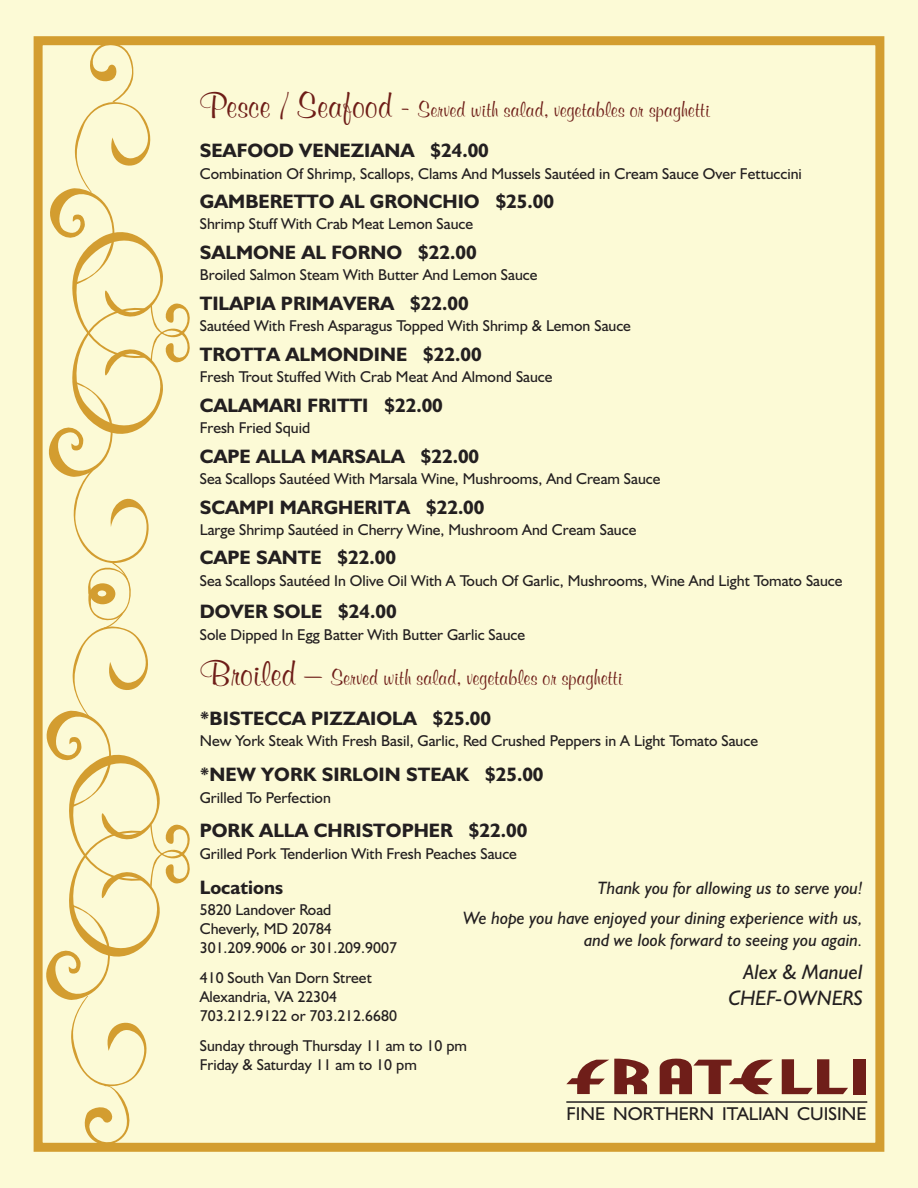
<style>
.page{position:relative;width:918px;height:1188px;background:#fcfad6}
.page>*{position:absolute;margin:0;border:0;box-sizing:border-box;transform-origin:0 0}
.t1{font:700 22.5px "Murray Hill BT";color:#6e1d18}
.t2{font:italic 21px/25.2px "Humanist 521 BT";color:#231f20;text-align:right}
.t3{font:700 19.5px "Humanist 521 BT";color:#231f20}
.t4{font:18.6px "Humanist 521 BT";color:#231f20}
.t5{font:italic 18px/30.3px "Humanist 521 BT";color:#231f20;text-align:right}
.t6{font:15.75px/18.9px "Humanist 521 BT";color:#231f20}
.s1{font-size:36px}
</style>
<div class="page">
<div style="left:34px;top:36px;width:850px;height:1116px;border:9px solid #d39d30"></div>
<svg style="left:46px;top:43px;width:144px;height:1102px"></svg>
<svg style="left:566px;top:1059px;width:83px;height:35px"></svg>
<svg style="left:782px;top:1059px;width:66px;height:35px"></svg>
<div style="left:853px;top:1059px;width:12px;height:35px;background:#6f1e19"></div>
<svg style="left:659px;top:1059px;width:114px;height:35px"></svg>
<hr style="left:566px;top:1101px;width:301px;height:2px;background:#231f20">
<h1 class="t1" style="left:200px;top:95px;width:511px"><span class="s1">Pesce / Seafood -</span> Served with salad, vegetables or spaghetti</h1>
<p class="t3" style="left:200px;top:138px;width:291px">SEAFOOD VENEZIANA $24.00</p>
<p class="t6" style="left:200px;top:163px;width:604px">Combination Of Shrimp, Scallops, Clams And Mussels Sautéed in Cream Sauce Over Fettuccini</p>
<p class="t3" style="left:200px;top:189px;width:356px">GAMBERETTO AL GRONCHIO $25.00</p>
<p class="t6" style="left:200px;top:214px;width:275px">Shrimp Stuff With Crab Meat Lemon Sauce</p>
<p class="t3" style="left:200px;top:240px;width:278px">SALMONE AL FORNO $22.00</p>
<p class="t6" style="left:200px;top:265px;width:339px">Broiled Salmon Steam With Butter And Lemon Sauce</p>
<p class="t3" style="left:200px;top:291px;width:270px">TILAPIA PRIMAVERA $22.00</p>
<p class="t6" style="left:200px;top:316px;width:433px">Sautéed With Fresh Asparagus Topped With Shrimp &amp; Lemon Sauce</p>
<p class="t3" style="left:200px;top:342px;width:283px">TROTTA ALMONDINE $22.00</p>
<p class="t6" style="left:200px;top:367px;width:354px">Fresh Trout Stuffed With Crab Meat And Almond Sauce</p>
<p class="t3" style="left:200px;top:393px;width:245px">CALAMARI FRITTI $22.00</p>
<p class="t6" style="left:200px;top:418px;width:112px">Fresh Fried Squid</p>
<p class="t3" style="left:200px;top:444px;width:281px">CAPE ALLA MARSALA $22.00</p>
<p class="t6" style="left:200px;top:469px;width:462px">Sea Scallops Sautéed With Marsala Wine, Mushrooms, And Cream Sauce</p>
<p class="t3" style="left:200px;top:495px;width:286px">SCAMPI MARGHERITA $22.00</p>
<p class="t6" style="left:200px;top:520px;width:438px">Large Shrimp Sautéed in Cherry Wine, Mushroom And Cream Sauce</p>
<p class="t3" style="left:200px;top:546px;width:198px">CAPE SANTE $22.00</p>
<p class="t6" style="left:200px;top:571px;width:644px">Sea Scallops Sautéed In Olive Oil With A Touch Of Garlic, Mushrooms, Wine And Light Tomato Sauce</p>
<p class="t3" style="left:200px;top:600px;width:198px">DOVER SOLE $24.00</p>
<p class="t6" style="left:200px;top:625px;width:327px">Sole Dipped In Egg Batter With Butter Garlic Sauce</p>
<h1 class="t1" style="left:200px;top:663px;width:424px"><span class="s1">Broiled –</span> Served with salad, vegetables or spaghetti</h1>
<p class="t3" style="left:200px;top:706px;width:293px">*BISTECCA PIZZAIOLA $25.00</p>
<p class="t6" style="left:200px;top:731px;width:560px">New York Steak With Fresh Basil, Garlic, Red Crushed Peppers in A Light Tomato Sauce</p>
<p class="t3" style="left:200px;top:762px;width:345px">*NEW YORK SIRLOIN STEAK $25.00</p>
<p class="t6" style="left:200px;top:788px;width:133px">Grilled To Perfection</p>
<p class="t3" style="left:200px;top:819px;width:329px">PORK ALLA CHRISTOPHER $22.00</p>
<p class="t6" style="left:200px;top:844px;width:319px">Grilled Pork Tenderlion With Fresh Peaches Sauce</p>
<p class="t3" style="left:200px;top:875px;width:85px">Locations</p>
<p class="t6" style="left:200px;top:900px;width:199px">5820 Landover Road<br>Cheverly, MD 20784<br>301.209.9006 or 301.209.9007</p>
<p class="t6" style="left:200px;top:968px;width:199px">410 South Van Dorn Street<br>Alexandria, VA 22304<br>703.212.9122 or 703.212.6680</p>
<p class="t6" style="left:200px;top:1036px;width:269px">Sunday through Thursday 11 am to 10 pm<br>Friday &amp; Saturday 11 am to 10 pm</p>
<p class="t5" style="left:463px;top:872px;width:401px">Thank you for allowing us to serve you!<br>We hope you have enjoyed your dining experience with us,</p>
<p class="t5" style="left:584px;top:924px;width:280px">and we look forward to seeing you again.</p>
<h2 class="t2" style="left:728px;top:959px;width:136px">Alex &amp; Manuel<br>CHEF-OWNERS</h2>
<p class="t4" style="left:566px;top:1102px;width:302px">FINE NORTHERN ITALIAN CUISINE</p>
</div>
